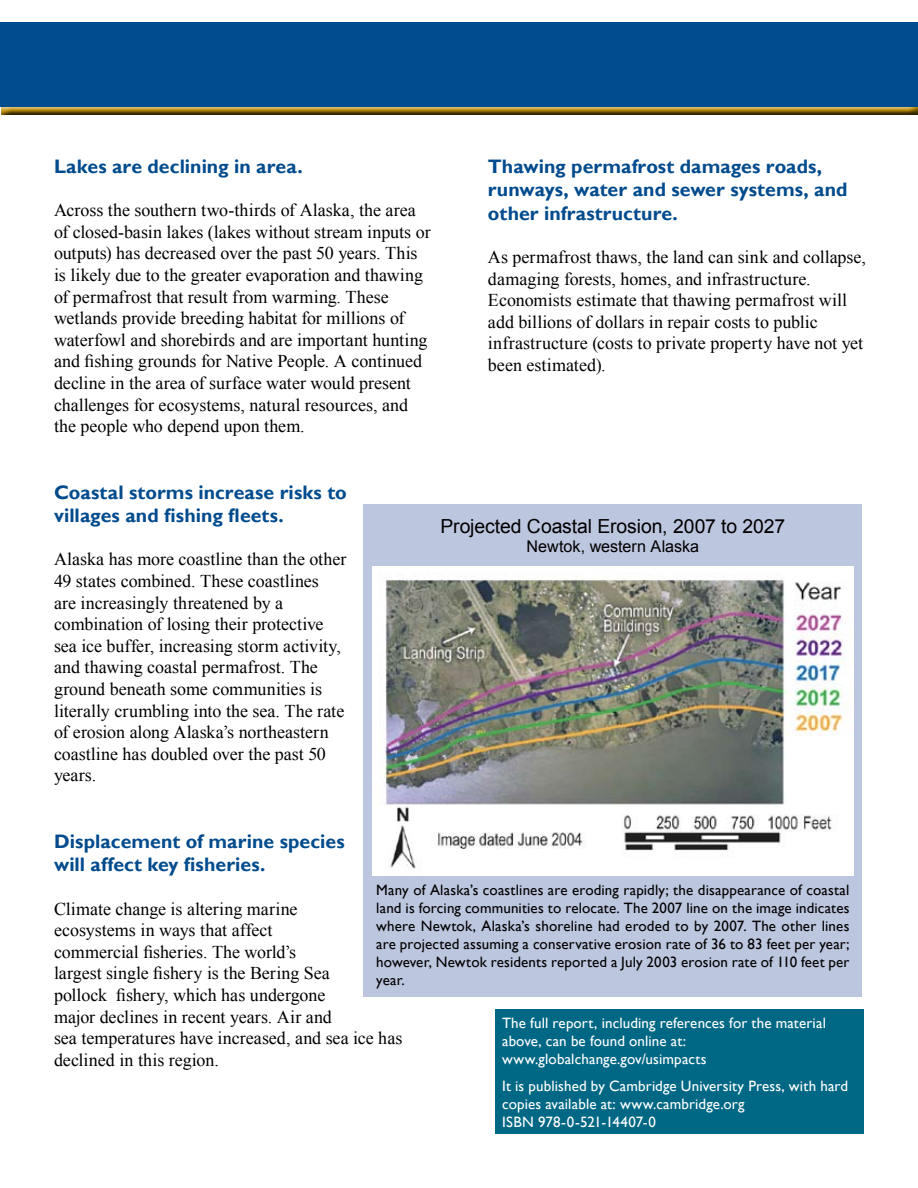
<style>
.page{position:relative;width:918px;height:1188px;background:#fff}
.page>*{position:absolute;margin:0;border:0;box-sizing:border-box;transform-origin:0 0}
.t1{font:700 19.5px/23.4px "Gill Sans";letter-spacing:.005em;color:#004b8d}
.t2{font:19.35px "Arial";letter-spacing:-.005em;color:#000}
.t3{font:18px/21.6px "Times New Roman";color:#000}
.t4{font:16.2px "Arial";color:#000}
.t5{font:15px/18px "Gill Sans";letter-spacing:.01em;color:#000;text-align:justify}
.t6{font:15px/18px "Gill Sans";letter-spacing:.01em;color:#fff}
</style>
<div class="page">
<div style="left:0;top:105px;width:918px;height:12px;background:#000;opacity:.75"></div>
<div style="left:0;top:23px;width:918px;height:84px;background:#004b8d"></div>
<div style="left:496px;top:1010px;width:368px;height:124px;background:#006885"></div>
<div style="left:364px;top:505px;width:498px;height:492px;background:#bdc6df"></div>
<img style="left:373px;top:566px;width:480px;height:310px">
<p class="t1" style="left:54px;top:155px;width:250px">Lakes are declining in area.</p>
<p class="t3" style="left:54px;top:199px;width:378px">Across the southern two-thirds of Alaska, the area of closed-basin lakes (lakes without stream inputs or outputs) has decreased over the past 50 years. This is likely due to the greater evaporation and thawing of permafrost that result from warming. These wetlands provide breeding habitat for millions of waterfowl and shorebirds and are important hunting and fishing grounds for Native People. A continued decline in the area of surface water would present challenges for ecosystems, natural resources, and the people who depend upon them.</p>
<p class="t1" style="left:488px;top:155px;width:361px">Thawing permafrost damages roads, runways, water and sewer systems, and other infrastructure.</p>
<p class="t3" style="left:488px;top:246px;width:379px">As permafrost thaws, the land can sink and collapse, damaging forests, homes, and infrastructure.<br>Economists estimate that thawing permafrost will add billions of dollars in repair costs to public infrastructure (costs to private property have not yet been estimated).</p>
<p class="t1" style="left:54px;top:481px;width:294px">Coastal storms increase risks to villages and fishing fleets.</p>
<p class="t3" style="left:54px;top:548px;width:294px">Alaska has more coastline than the other 49 states combined. These coastlines<br>are increasingly threatened by a combination of losing their protective sea ice buffer, increasing storm activity, and thawing coastal permafrost. The ground beneath some communities is literally crumbling into the sea. The rate of erosion along Alaska’s northeastern coastline has doubled over the past 50 years.</p>
<p class="t2" style="left:441px;top:513px;width:346px">Projected Coastal Erosion, 2007 to 2027</p>
<p class="t4" style="left:527px;top:536px;width:174px">Newtok, western Alaska</p>
<p class="t1" style="left:54px;top:830px;width:292px">Displacement of marine species will affect key fisheries.</p>
<p class="t3" style="left:54px;top:898px;width:350px">Climate change is altering marine<br>ecosystems in ways that affect<br>commercial fisheries. The world’s<br>largest single fishery is the Bering Sea<br>pollock fishery, which has undergone<br>major declines in recent years. Air and<br>sea temperatures have increased, and sea ice has declined in this region.</p>
<p class="t5" style="left:376px;top:881px;width:475px">Many of Alaska’s coastlines are eroding rapidly; the disappearance of coastal land is forcing communities to relocate. The 2007 line on the image indicates where Newtok, Alaska’s shoreline had eroded to by 2007. The other lines are projected assuming a conservative erosion rate of 36 to 83 feet per year; however, Newtok residents reported a July 2003 erosion rate of 110 feet per year.</p>
<p class="t6" style="left:502px;top:1014px;width:325px">The full report, including references for the material above, can be found online at: www.globalchange.gov/usimpacts</p>
<p class="t6" style="left:502px;top:1077px;width:348px">It is published by Cambridge University Press, with hard copies available at: www.cambridge.org<br>ISBN 978-0-521-14407-0</p>
</div>
